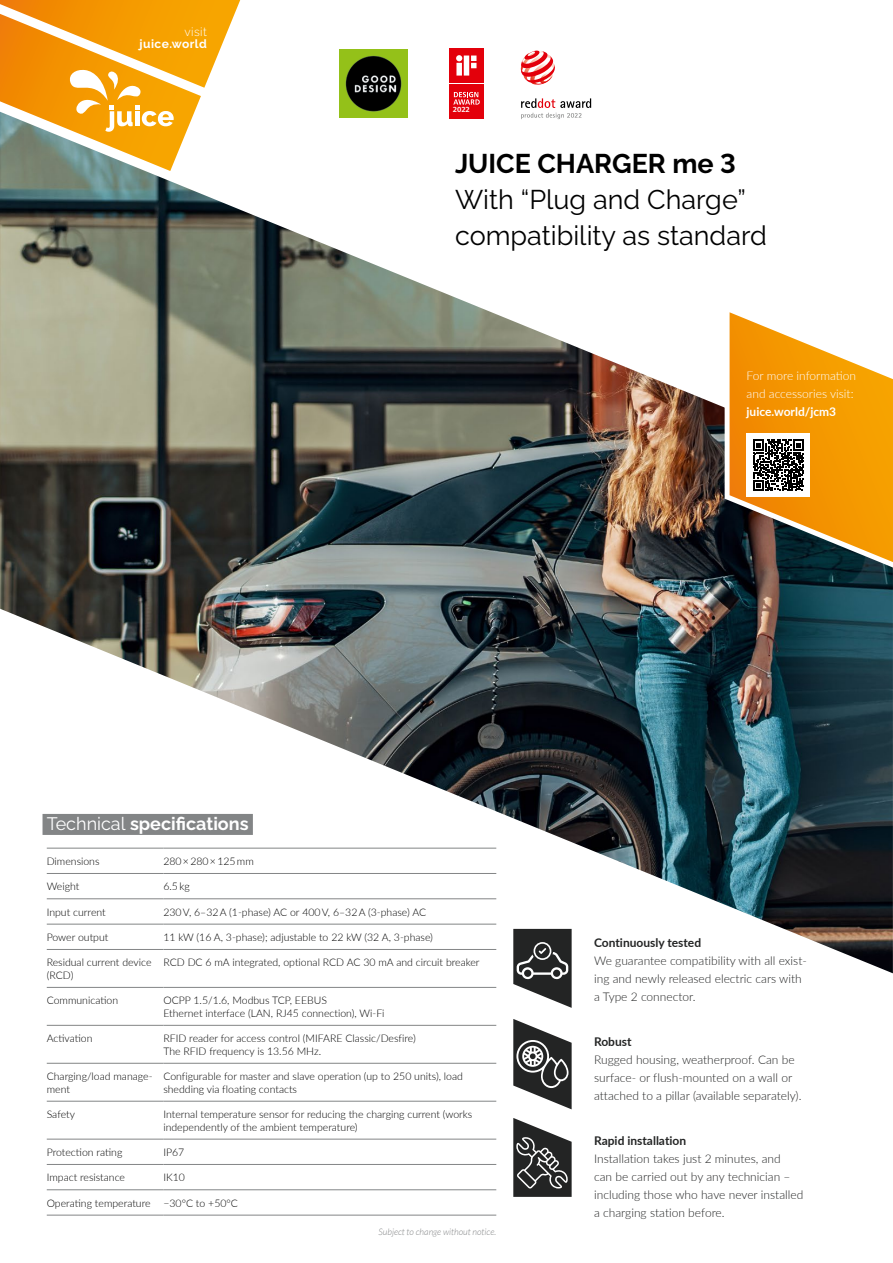
<style>
.page{position:relative;width:893px;height:1263px;background:#fff}
.page>*{position:absolute;margin:0;border:0;box-sizing:border-box;transform-origin:0 0}
.t1{font:27px/36px "Raleway";color:#000}
.t2{font:700 27px "Raleway";color:#000}
.t3{font:700 18px "Raleway";color:#fff}
.t4{font:300 12px/18px "Lato";color:#232424}
.t5{font:700 12px "Lato";color:#232424}
.t6{font:300 12px/18px "Lato";color:#fff}
.t7{font:700 12px "Lato";color:#fff}
.t8{font:700 12px "Raleway";letter-spacing:.035em;color:#fff}
.t9{font:300 12px "Raleway";letter-spacing:.035em;color:#fff}
.t10{font:300 10.5px/12.6px "Lato";color:#000}
.t11{font:italic 300 9px "Lato";color:#838586}
.t12{font:700 7.35px "Frutiger Neue LT Pro";color:#fff}
.s1{font-weight:400}
</style>
<div class="page">
<svg style="left:0;top:0;width:240px;height:112px"></svg>
<img style="left:0;top:112px;width:893px;height:861px">
<div style="left:447px;top:46px;width:39px;height:75px;background:#fff"></div>
<div style="left:449px;top:48px;width:35px;height:35px;background:#e3000b"></div>
<div style="left:449px;top:85px;width:35px;height:34px;background:#e3000b"></div>
<svg style="left:456px;top:55px;width:20px;height:21px"></svg>
<svg style="left:453px;top:92px;width:27px;height:13px"></svg>
<svg style="left:521px;top:51px;width:34px;height:34px"></svg>
<svg style="left:521px;top:98px;width:70px;height:21px"></svg>
<img style="left:339px;top:50px;width:68px;height:68px">
<svg style="left:725px;top:310px;width:168px;height:257px"></svg>
<svg style="left:513px;top:929px;width:59px;height:79px"></svg>
<svg style="left:513px;top:1019px;width:59px;height:90px"></svg>
<svg style="left:513px;top:1118px;width:59px;height:79px"></svg>
<div style="left:47px;top:848px;width:449px;height:369px;background:#fff"></div>
<hr style="left:47px;top:848px;width:116px;height:1px;background:#838586">
<hr style="left:163px;top:848px;width:333px;height:1px;background:#838586">
<hr style="left:47px;top:873px;width:116px;height:1px;background:#838586">
<hr style="left:163px;top:873px;width:333px;height:1px;background:#838586">
<hr style="left:47px;top:898px;width:116px;height:1px;background:#838586">
<hr style="left:163px;top:898px;width:333px;height:1px;background:#838586">
<hr style="left:47px;top:924px;width:116px;height:1px;background:#838586">
<hr style="left:163px;top:924px;width:333px;height:1px;background:#838586">
<hr style="left:47px;top:949px;width:116px;height:1px;background:#838586">
<hr style="left:163px;top:949px;width:333px;height:1px;background:#838586">
<hr style="left:47px;top:987px;width:116px;height:1px;background:#838586">
<hr style="left:163px;top:987px;width:333px;height:1px;background:#838586">
<hr style="left:47px;top:1025px;width:116px;height:1px;background:#838586">
<hr style="left:163px;top:1025px;width:333px;height:1px;background:#838586">
<hr style="left:47px;top:1063px;width:116px;height:1px;background:#838586">
<hr style="left:163px;top:1063px;width:333px;height:1px;background:#838586">
<hr style="left:47px;top:1101px;width:116px;height:1px;background:#838586">
<hr style="left:163px;top:1101px;width:333px;height:1px;background:#838586">
<hr style="left:47px;top:1139px;width:116px;height:1px;background:#838586">
<hr style="left:163px;top:1139px;width:333px;height:1px;background:#838586">
<hr style="left:47px;top:1164px;width:116px;height:1px;background:#838586">
<hr style="left:163px;top:1164px;width:333px;height:1px;background:#838586">
<hr style="left:47px;top:1189px;width:116px;height:1px;background:#838586">
<hr style="left:163px;top:1189px;width:333px;height:1px;background:#838586">
<hr style="left:47px;top:1215px;width:116px;height:1px;background:#838586">
<hr style="left:163px;top:1215px;width:333px;height:1px;background:#838586">
<div style="left:43px;top:814px;width:210px;height:21px;background:#838586"></div>
<p class="t9" style="left:184px;top:22px;width:24px">visit</p>
<p class="t8" style="left:140px;top:34px;width:69px">juice.world</p>
<h2 class="t3" style="left:47px;top:809px;width:203px"><span class="s1">Technical</span> specifications</h2>
<p class="t12" style="left:453px;top:105px;width:19px">2022</p>
<h1 class="t2" style="left:455px;top:142px;width:282px">JUICE CHARGER me 3</h1>
<h1 class="t1" style="left:455px;top:178px;width:313px">With “Plug and Charge” compatibility as standard</h1>
<p class="t6" style="left:747px;top:366px;width:111px">For more information and accessories visit:</p>
<p class="t7" style="left:747px;top:403px;width:91px">juice.world/jcm3</p>
<p class="t10" style="left:47px;top:854px;width:54px">Dimensions</p>
<p class="t10" style="left:163px;top:854px;width:92px">280 × 280 × 125 mm</p>
<p class="t10" style="left:47px;top:880px;width:34px">Weight</p>
<p class="t10" style="left:163px;top:880px;width:28px">6.5 kg</p>
<p class="t10" style="left:47px;top:905px;width:61px">Input current</p>
<p class="t10" style="left:163px;top:905px;width:264px">230 V, 6–32 A (1-phase) AC or 400 V, 6–32 A (3-phase) AC</p>
<p class="t10" style="left:47px;top:930px;width:63px">Power output</p>
<p class="t10" style="left:163px;top:930px;width:271px">11 kW (16 A, 3-phase); adjustable to 22 kW (32 A, 3-phase)</p>
<p class="t10" style="left:47px;top:956px;width:106px">Residual current device (RCD)</p>
<p class="t10" style="left:163px;top:956px;width:318px">RCD DC 6 mA integrated, optional RCD AC 30 mA and circuit breaker</p>
<p class="t10" style="left:47px;top:994px;width:73px">Communication</p>
<p class="t10" style="left:163px;top:994px;width:223px">OCPP 1.5/1.6, Modbus TCP, EEBUS<br>Ethernet interface (LAN, RJ45 connection), Wi-Fi</p>
<p class="t10" style="left:47px;top:1032px;width:47px">Activation</p>
<p class="t10" style="left:163px;top:1032px;width:254px">RFID reader for access control (MIFARE Classic/Desfire)<br>The RFID frequency is 13.56 MHz.</p>
<p class="t10" style="left:47px;top:1070px;width:107px">Charging/load manage&shy;ment</p>
<p class="t10" style="left:163px;top:1070px;width:301px">Configurable for master and slave operation (up to 250 units), load shedding via floating contacts</p>
<p class="t10" style="left:47px;top:1107px;width:30px">Safety</p>
<p class="t10" style="left:163px;top:1107px;width:310px">Internal temperature sensor for reducing the charging current (works independently of the ambient temperature)</p>
<p class="t10" style="left:47px;top:1145px;width:77px">Protection rating</p>
<p class="t10" style="left:163px;top:1145px;width:22px">IP67</p>
<p class="t10" style="left:47px;top:1171px;width:80px">Impact resistance</p>
<p class="t10" style="left:163px;top:1171px;width:23px">IK10</p>
<p class="t10" style="left:47px;top:1196px;width:193px">Operating temperature −30°C to +50°C</p>
<p class="t11" style="left:379px;top:1227px;width:119px">Subject to change without notice.</p>
<p class="t5" style="left:594px;top:934px;width:109px">Continuously tested</p>
<p class="t4" style="left:594px;top:951px;width:214px">We guarantee compatibility with all exist&shy;ing and newly released electric cars with a Type 2 connector.</p>
<p class="t5" style="left:594px;top:1033px;width:39px">Robust</p>
<p class="t4" style="left:594px;top:1050px;width:209px">Rugged housing, weatherproof. Can be surface- or flush-mounted on a wall or attached to a pillar (available separately).</p>
<p class="t5" style="left:594px;top:1132px;width:94px">Rapid installation</p>
<p class="t4" style="left:594px;top:1149px;width:211px">Installation takes just 2 minutes, and<br>can be carried out by any technician – including those who have never installed a charging station before.</p>
</div>
